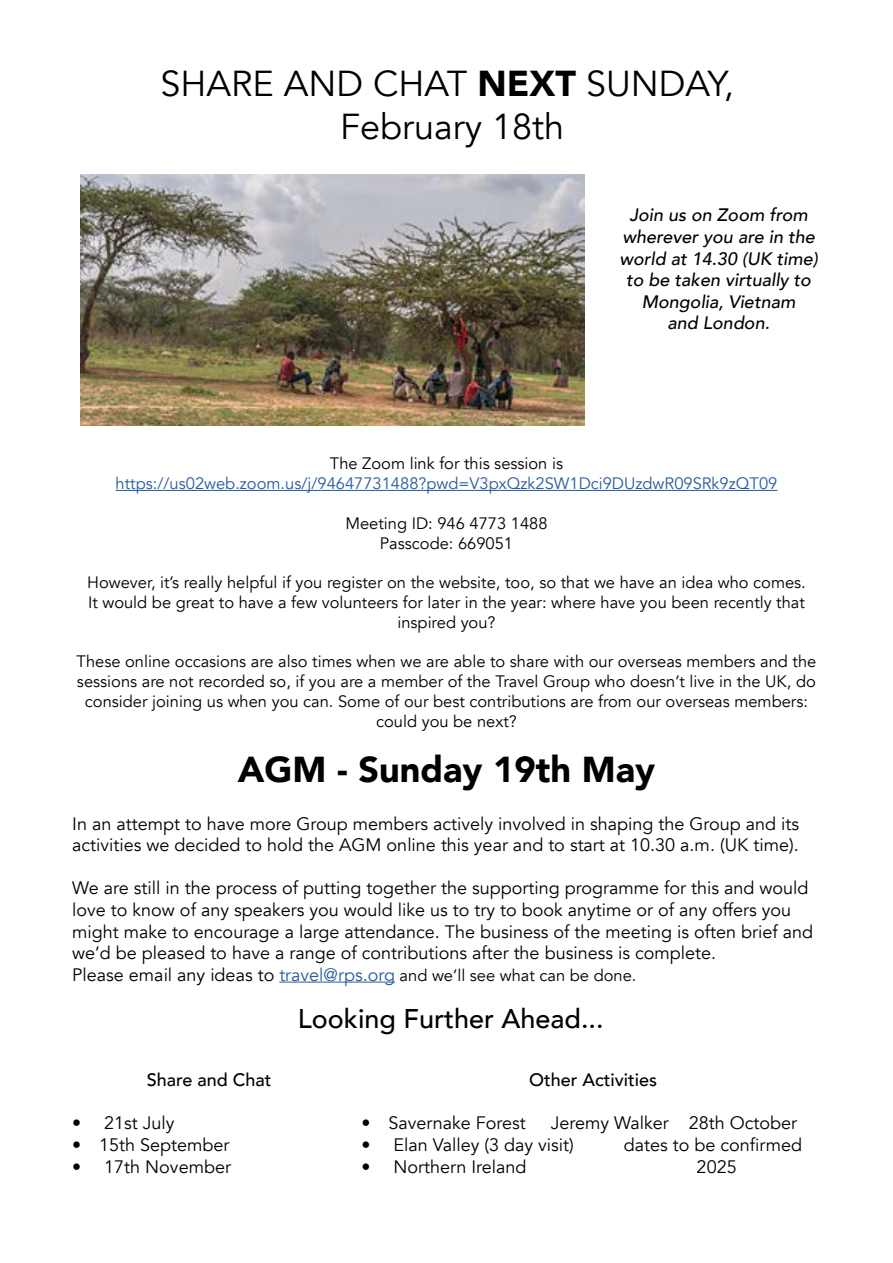
<style>
.page{position:relative;width:893px;height:1263px;background:#fff}
.page>*{position:absolute;margin:0;border:0;box-sizing:border-box;transform-origin:0 0}
.t1{font:36px/43.2px "Avenir";color:#000;text-align:center}
.t2{font:900 36px "Avenir";color:#000}
.t3{font:500 27px "Avenir";color:#000}
.t4{font:18px/21.6px "Avenir";color:#000}
.t5{font:italic 500 18px/21.6px "Avenir";color:#000;text-align:center}
.t6{font:500 18px "Avenir";color:#000}
.t7{font:16.5px/19.8px "Avenir";color:#000;text-align:center}
.t8{font:16.5px "Avenir";color:#275b9b}
.s1{font-weight:900}
.s2{font-size:18px}
.s3{font-size:18px;color:#275b9b}
</style>
<div class="page">
<img style="left:80px;top:174px;width:505px;height:251px">
<hr style="left:116px;top:490px;width:661px;height:1px;background:#275b9b">
<hr style="left:279px;top:982px;width:116px;height:1px;background:#275b9b">
<h1 class="t1" style="left:160px;top:62px;width:575px">SHARE AND CHAT <span class="s1">NEXT</span> SUNDAY,<br>February 18th</h1>
<p class="t5" style="left:620px;top:205px;width:200px">Join us on Zoom from wherever you are in the world at 14.30 (UK time) to be taken virtually to<br>Mongolia, Vietnam<br>and London.</p>
<p class="t7" style="left:330px;top:454px;width:235px">The Zoom link for this session is</p>
<p class="t8" style="left:116px;top:474px;width:663px">https://us02web.zoom.us/j/94647731488?pwd=V3pxQzk2SW1Dci9DUzdwR09SRk9zQT09</p>
<p class="t7" style="left:345px;top:513px;width:204px">Meeting ID: 946 4773 1488<br>Passcode: 669051</p>
<p class="t7" style="left:87px;top:573px;width:720px">However, it’s really helpful if you register on the website, too, so that we have an idea who comes.<br>It would be great to have a few volunteers for later in the year: where have you been recently that inspired you?</p>
<p class="t7" style="left:77px;top:652px;width:741px">These online occasions are also times when we are able to share with our overseas members and the sessions are not recorded so, if you are a member of the Travel Group who doesn’t live in the UK, do consider joining us when you can. Some of our best contributions are from our overseas members: could you be next?</p>
<h1 class="t2" style="left:238px;top:739px;width:419px">AGM - Sunday 19th May</h1>
<p class="t4" style="left:72px;top:813px;width:728px">In an attempt to have more Group members actively involved in shaping the Group and its activities we decided to hold the AGM online this year and to start at 10.30 a.m. (UK time).</p>
<p class="t4" style="left:72px;top:878px;width:742px">We are still in the process of putting together the supporting programme for this and would love to know of any speakers you would like us to try to book anytime or of any offers you might make to encourage a large attendance. The business of the meeting is often brief and we’d be pleased to have a range of contributions after the business is complete.</p>
<p class="t7" style="left:72px;top:965px;width:566px"><span class="s2">Please email any ideas to</span> <span class="s3">travel@rps.org</span> and we’ll see what can be done.</p>
<p class="t6" style="left:147px;top:1064px;width:126px">Share and Chat</p>
<p class="t4" style="left:72px;top:1112px;width:104px">• 21st July</p>
<p class="t4" style="left:72px;top:1134px;width:159px">• 15th September</p>
<p class="t4" style="left:72px;top:1156px;width:160px">• 17th November</p>
<h2 class="t3" style="left:298px;top:996px;width:307px">Looking Further Ahead...</h2>
<p class="t6" style="left:529px;top:1064px;width:129px">Other Activities</p>
<p class="t4" style="left:361px;top:1112px;width:166px">• Savernake Forest</p>
<p class="t4" style="left:551px;top:1112px;width:248px">Jeremy Walker 28th October</p>
<p class="t4" style="left:361px;top:1134px;width:214px">• Elan Valley (3 day visit)</p>
<p class="t4" style="left:624px;top:1134px;width:180px">dates to be confirmed</p>
<p class="t4" style="left:361px;top:1156px;width:167px">• Northern Ireland</p>
<p class="t4" style="left:697px;top:1156px;width:42px">2025</p>
</div>
